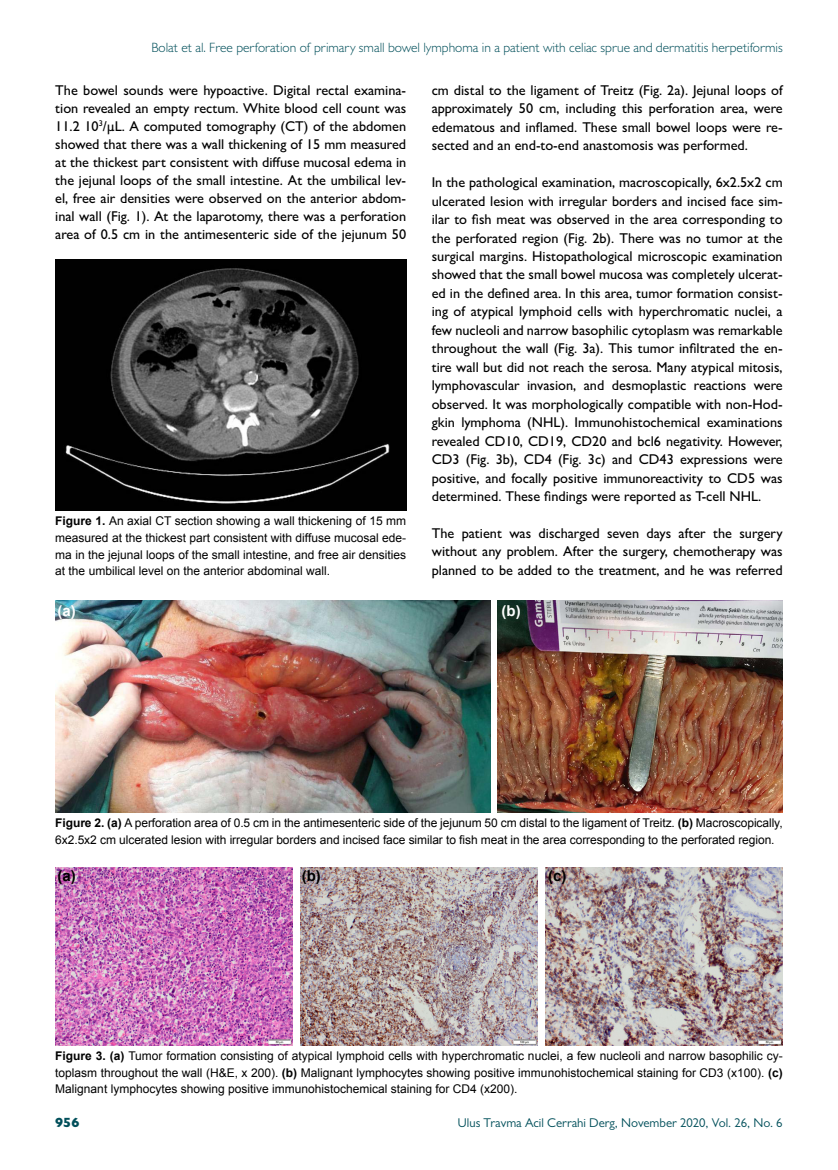
<style>
.page{position:relative;width:838px;height:1170px;background:#fff}
.page>*{position:absolute;margin:0;border:0;box-sizing:border-box;transform-origin:0 0}
.t1{font:700 15px "Arial";color:#000}
.t2{font:700 15px "Arial";color:#fff}
.t3{font:500 14.25px/18.5px "Gill Sans MT Pro";color:#000;text-align:justify}
.t4{font:300 13.5px "Gill Sans MT Pro";color:#004f5a}
.t5{font:800 13.5px "Gill Sans MT Pro";color:#004f5a}
.t6{font:12.75px "Gill Sans MT Pro";color:#004f5a}
.t7{font:12px/16.5px "Arial";letter-spacing:-.005em;color:#000;text-align:justify}
.s1{font-weight:700}
</style>
<div class="page">
<img style="left:55px;top:260px;width:351px;height:251px">
<img style="left:55px;top:600px;width:435px;height:212px">
<img style="left:498px;top:600px;width:284px;height:212px">
<img style="left:55px;top:867px;width:238px;height:178px">
<img style="left:300px;top:867px;width:238px;height:178px">
<img style="left:545px;top:867px;width:237px;height:178px">
<p class="t4" style="left:151px;top:39px;width:633px">Bolat et al. Free perforation of primary small bowel lymphoma in a patient with celiac sprue and dermatitis herpetiformis</p>
<p class="t3" style="left:55px;top:81px;width:352px;line-height:18px">The bowel sounds were hypoactive. Digital rectal examina&shy;tion revealed an empty rectum. White blood cell count was 11.2 10<sup>3</sup>/μL. A computed tomography (CT) of the abdomen showed that there was a wall thickening of 15 mm measured at the thickest part consistent with diffuse mucosal edema in the jejunal loops of the small intestine. At the umbilical lev&shy;el, free air densities were observed on the anterior abdom&shy;inal wall (Fig. 1). At the laparotomy, there was a perforation area of 0.5 cm in the antimesenteric side of the jejunum 50</p>
<p class="t3" style="left:432px;top:81px;width:352px">cm distal to the ligament of Treitz (Fig. 2a). Jejunal loops of approximately 50 cm, including this perforation area, were edematous and inflamed. These small bowel loops were re&shy;sected and an end-to-end anastomosis was performed.</p>
<p class="t3" style="left:432px;top:173px;width:352px">In the pathological examination, macroscopically, 6x2.5x2 cm ulcerated lesion with irregular borders and incised face sim&shy;ilar to fish meat was observed in the area corresponding to the perforated region (Fig. 2b). There was no tumor at the surgical margins. Histopathological microscopic examination showed that the small bowel mucosa was completely ulcerat&shy;ed in the defined area. In this area, tumor formation consist&shy;ing of atypical lymphoid cells with hyperchromatic nuclei, a few nucleoli and narrow basophilic cytoplasm was remarkable throughout the wall (Fig. 3a). This tumor infiltrated the en&shy;tire wall but did not reach the serosa. Many atypical mitosis, lymphovascular invasion, and desmoplastic reactions were observed. It was morphologically compatible with non-Hod&shy;gkin lymphoma (NHL). Immunohistochemical examinations revealed CD10, CD19, CD20 and bcl6 negativity. However, CD3 (Fig. 3b), CD4 (Fig. 3c) and CD43 expressions were positive, and focally positive immunoreactivity to CD5 was determined. These findings were reported as T-cell NHL.</p>
<p class="t3" style="left:432px;top:524px;width:352px">The patient was discharged seven days after the surgery without any problem. After the surgery, chemotherapy was planned to be added to the treatment, and he was referred</p>
<p class="t7" style="left:55px;top:513px;width:352px"><span class="s1">Figure 1.</span> An axial CT section showing a wall thickening of 15 mm measured at the thickest part consistent with diffuse mucosal ede&shy;ma in the jejunal loops of the small intestine, and free air densities at the umbilical level on the anterior abdominal wall.</p>
<p class="t2" style="left:57px;top:600px;width:20px">(a)</p>
<p class="t2" style="left:501px;top:600px;width:21px">(b)</p>
<p class="t7" style="left:55px;top:814px;width:729px"><span class="s1">Figure 2. (a)</span> A perforation area of 0.5 cm in the antimesenteric side of the jejunum 50 cm distal to the ligament of Treitz. <span class="s1">(b)</span> Macroscopically,<br>6x2.5x2 cm ulcerated lesion with irregular borders and incised face similar to fish meat in the area corresponding to the perforated region.</p>
<p class="t1" style="left:57px;top:865px;width:20px">(a)</p>
<p class="t1" style="left:302px;top:865px;width:21px">(b)</p>
<p class="t1" style="left:548px;top:865px;width:20px">(c)</p>
<p class="t7" style="left:55px;top:1047px;width:729px"><span class="s1">Figure 3. (a)</span> Tumor formation consisting of atypical lymphoid cells with hyperchromatic nuclei, a few nucleoli and narrow basophilic cy&shy;toplasm throughout the wall (H&amp;E, x 200). <span class="s1">(b)</span> Malignant lymphocytes showing positive immunohistochemical staining for CD3 (x100). <span class="s1">(c)<br></span>Malignant lymphocytes showing positive immunohistochemical staining for CD4 (x200).</p>
<p class="t5" style="left:55px;top:1114px;width:26px">956</p>
<p class="t6" style="left:458px;top:1115px;width:326px">Ulus Travma Acil Cerrahi Derg, November 2020, Vol. 26, No. 6</p>
</div>
